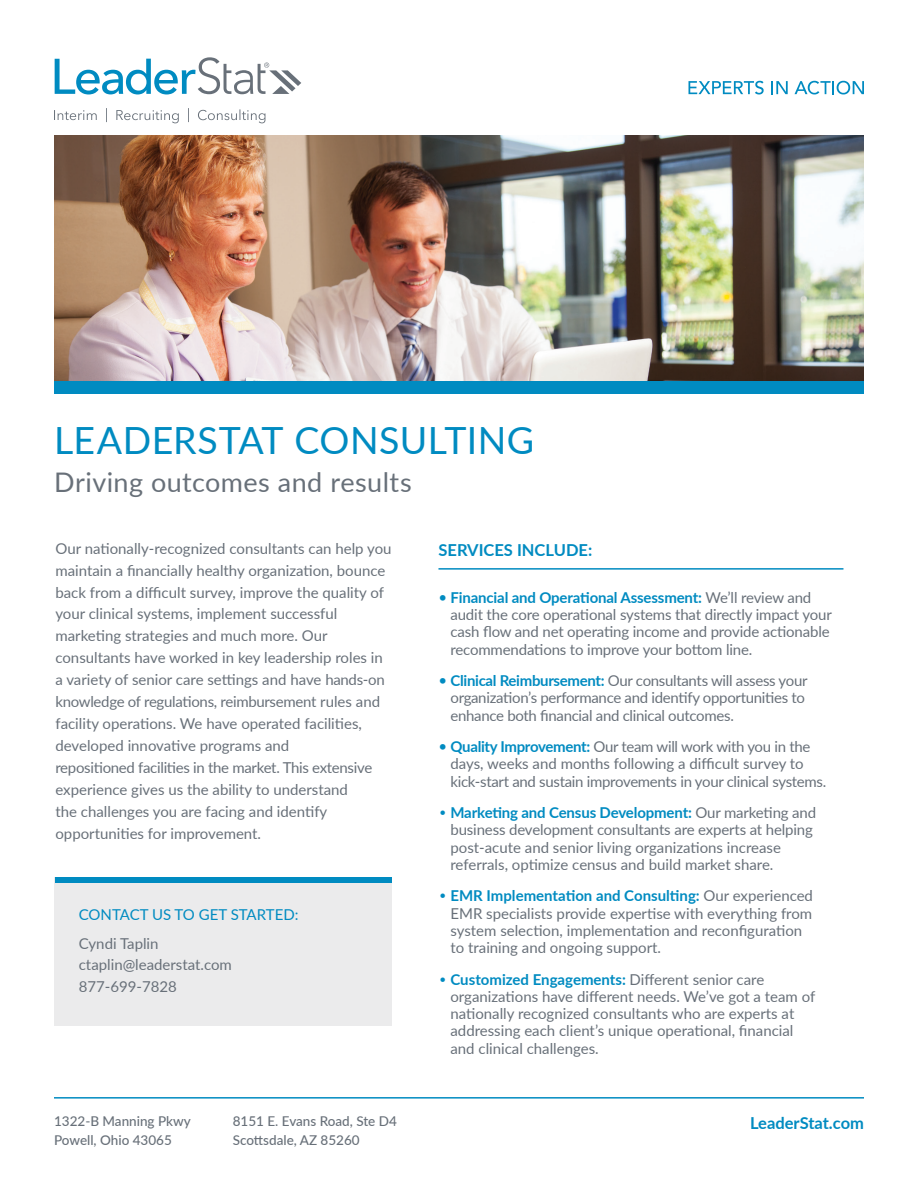
<style>
.page{position:relative;width:918px;height:1188px;background:#fff}
.page>*{position:absolute;margin:0;border:0;box-sizing:border-box;transform-origin:0 0}
.t1{font:37.5px "Lato";letter-spacing:.01em;color:#008bc1}
.t2{font:27px "Lato";letter-spacing:.015em;color:#687079}
.t3{font:700 16.5px "Lato";color:#008bc1}
.t4{font:15px/17.2px "Lato";color:#687079}
.t5{font:15px/17.2px "Lato";letter-spacing:-.02em;color:#687079}
.t6{font:15px "Lato";color:#008bc1}
.t7{font:500 13.5px/19.2px "Lato";color:#687079}
.s1{color:#008bc1}
.s2{font-weight:700;color:#008bc1}
.s3{font-weight:300;color:#008bc1}
</style>
<div class="page">
<div style="left:54px;top:878px;width:338px;height:148px;background:#ebebec"></div>
<div style="left:55px;top:878px;width:336px;height:5px;background:#008bc1"></div>
<svg style="left:688px;top:81px;width:76px;height:13px"></svg>
<svg style="left:771px;top:81px;width:17px;height:13px"></svg>
<svg style="left:795px;top:81px;width:69px;height:13px"></svg>
<svg style="left:55px;top:57px;width:246px;height:38px"></svg>
<div style="left:54px;top:380px;width:810px;height:13px;background:#008bc1"></div>
<hr style="left:54px;top:1097px;width:810px;height:2px;background:#008bc1">
<hr style="left:438px;top:568px;width:405px;height:2px;background:#008bc1">
<svg style="left:54px;top:108px;width:211px;height:15px"></svg>
<img style="left:54px;top:135px;width:810px;height:246px">
<p class="t1" style="left:54px;top:413px;width:482px">LEADERSTAT CONSULTING</p>
<p class="t2" style="left:54px;top:463px;width:359px">Driving outcomes and results</p>
<p class="t4" style="left:55px;top:536px;width:338px;line-height:22px">Our nationally-recognized consultants can help you maintain a financially healthy organization, bounce back from a difficult survey, improve the quality of your clinical systems, implement successful marketing strategies and much more. Our consultants have worked in key leadership roles in a variety of senior care settings and have hands-on knowledge of regulations, reimbursement rules and facility operations. We have operated facilities, developed innovative programs and<br>repositioned facilities in the market. This extensive experience gives us the ability to understand<br>the challenges you are facing and identify opportunities for improvement.</p>
<p class="t6" style="left:79px;top:904px;width:221px">CONTACT US TO GET STARTED:</p>
<p class="t4" style="left:79px;top:932px;width:155px;line-height:21px">Cyndi Taplin ctaplin@leaderstat.com</p>
<p class="t4" style="left:79px;top:977px;width:100px">877-699-7828</p>
<p class="t7" style="left:54px;top:1111px;width:138px">1322-B Manning Pkwy<br>Powell, Ohio 43065</p>
<p class="t7" style="left:233px;top:1111px;width:166px">8151 E. Evans Road, Ste D4</p>
<p class="t7" style="left:233px;top:1130px;width:128px">Scottsdale, AZ 85260</p>
<p class="t3" style="left:438px;top:538px;width:155px">SERVICES INCLUDE:</p>
<p class="t4" style="left:450px;top:588px;width:383px;text-indent:-12px"><span class="s1">•</span> <span class="s2">Financial and Operational Assessment:</span> We’ll review and audit the core operational systems that directly impact your cash flow and net operating income and provide actionable recommendations to improve your bottom line.</p>
<p class="t5" style="left:450px;top:671px;width:359px;text-indent:-12px"><span class="s1">•</span> <span class="s2">Clinical Reimbursement:</span> Our consultants will assess your organization’s performance and identify opportunities to enhance both financial and clinical outcomes.</p>
<p class="t5" style="left:450px;top:737px;width:377px;text-indent:-12px"><span class="s1">•</span> <span class="s2">Quality Improvement:</span> Our team will work with you in the days, weeks and months following a difficult survey to kick-start and sustain improvements in your clinical systems.</p>
<p class="t4" style="left:450px;top:803px;width:367px;text-indent:-12px"><span class="s3">•</span> <span class="s2">Marketing and Census Development:</span> Our marketing and business development consultants are experts at helping post-acute and senior living organizations increase referrals, optimize census and build market share.</p>
<p class="t4" style="left:450px;top:887px;width:364px;text-indent:-12px"><span class="s3">•</span> <span class="s2">EMR Implementation and Consulting:</span> Our experienced EMR specialists provide expertise with everything from system selection, implementation and reconfiguration to training and ongoing support.</p>
<p class="t4" style="left:450px;top:970px;width:366px;text-indent:-12px"><span class="s3">•</span> <span class="s2">Customized Engagements:</span> Different senior care organizations have different needs. We’ve got a team of nationally recognized consultants who are experts at addressing each client’s unique operational, financial and clinical challenges.</p>
<p class="t3" style="left:750px;top:1110px;width:115px">LeaderStat.com</p>
</div>
